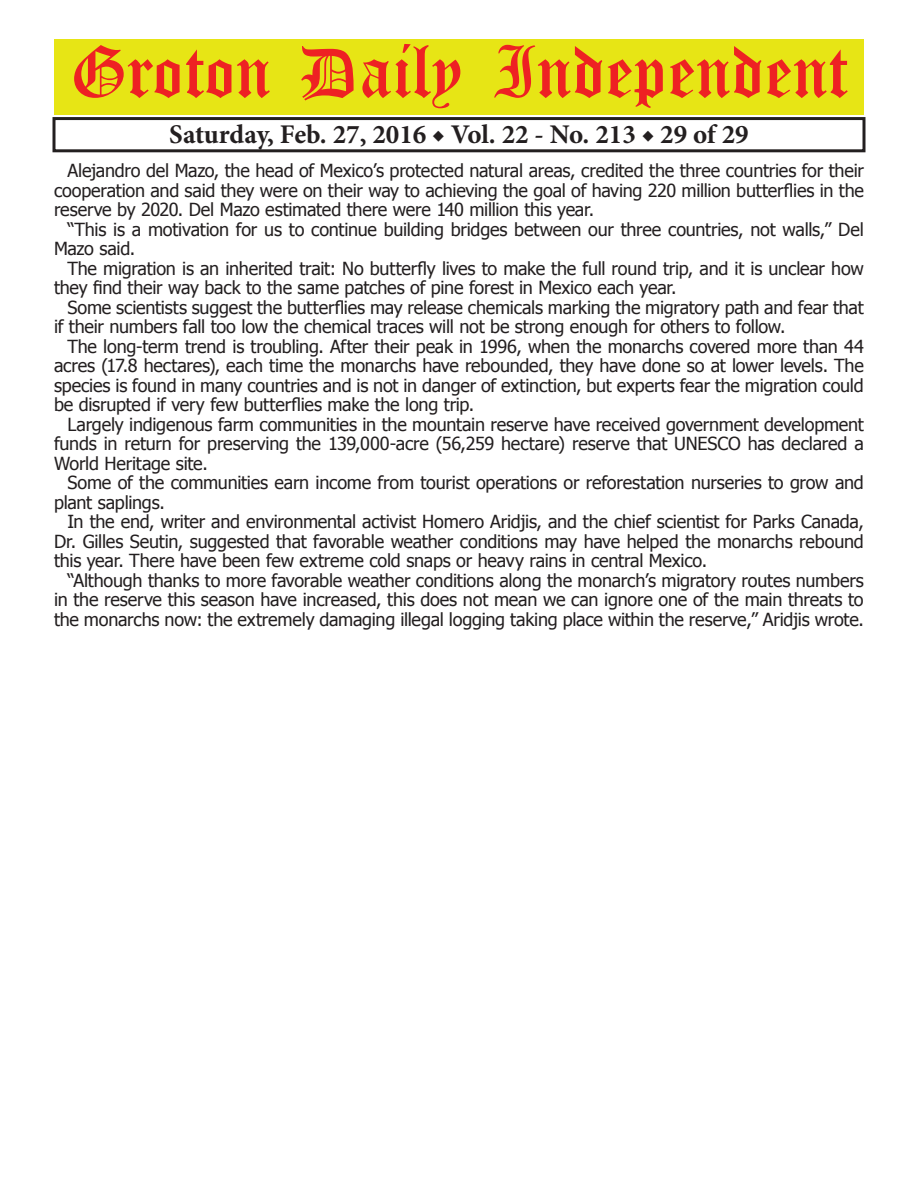
<style>
.page{position:relative;width:918px;height:1188px;background:#fff}
.page>*{position:absolute;margin:0;border:0;box-sizing:border-box;transform-origin:0 0}
.t1{font:54px "Old English Five";color:#ee2123}
.t2{font:700 27px "Minion Pro";color:#231f20}
.t3{font:18px/19.5px "Tahoma";letter-spacing:-.01em;color:#231f20;text-align:justify}
</style>
<div class="page">
<div style="left:52px;top:117px;width:814px;height:35px;border:3px solid #231f20"></div>
<div style="left:54px;top:40px;width:810px;height:75px;background:#e7e515"></div>
<h1 class="t1" style="left:70px;top:47px;width:779px">Groton Daily Independent</h1>
<h2 class="t2" style="left:169px;top:116px;width:581px">Saturday, Feb. 27, 2016 ◆ Vol. 22 - No. 213 ◆ 29 of 29</h2>
<p class="t3" style="left:54px;top:160px;width:811px;text-indent:14px">Alejandro del Mazo, the head of Mexico’s protected natural areas, credited the three countries for their cooperation and said they were on their way to achieving the goal of having 220 million butterflies in the reserve by 2020. Del Mazo estimated there were 140 million this year.</p>
<p class="t3" style="left:54px;top:219px;width:811px;text-indent:14px">“This is a motivation for us to continue building bridges between our three countries, not walls,” Del<br>Mazo said.</p>
<p class="t3" style="left:54px;top:258px;width:811px;text-indent:14px">The migration is an inherited trait: No butterfly lives to make the full round trip, and it is unclear how they find their way back to the same patches of pine forest in Mexico each year.</p>
<p class="t3" style="left:54px;top:297px;width:811px;text-indent:14px">Some scientists suggest the butterflies may release chemicals marking the migratory path and fear that if their numbers fall too low the chemical traces will not be strong enough for others to follow.</p>
<p class="t3" style="left:54px;top:336px;width:811px;text-indent:14px">The long-term trend is troubling. After their peak in 1996, when the monarchs covered more than 44 acres (17.8 hectares), each time the monarchs have rebounded, they have done so at lower levels. The species is found in many countries and is not in danger of extinction, but experts fear the migration could be disrupted if very few butterflies make the long trip.</p>
<p class="t3" style="left:54px;top:414px;width:811px;text-indent:14px">Largely indigenous farm communities in the mountain reserve have received government development funds in return for preserving the 139,000-acre (56,259 hectare) reserve that UNESCO has declared a World Heritage site.</p>
<p class="t3" style="left:54px;top:472px;width:811px;text-indent:14px">Some of the communities earn income from tourist operations or reforestation nurseries to grow and plant saplings.</p>
<p class="t3" style="left:54px;top:511px;width:811px;text-indent:14px">In the end, writer and environmental activist Homero Aridjis, and the chief scientist for Parks Canada, Dr. Gilles Seutin, suggested that favorable weather conditions may have helped the monarchs rebound this year. There have been few extreme cold snaps or heavy rains in central Mexico.</p>
<p class="t3" style="left:54px;top:570px;width:812px;text-indent:14px">“Although thanks to more favorable weather conditions along the monarch’s migratory routes numbers in the reserve this season have increased, this does not mean we can ignore one of the main threats to the monarchs now: the extremely damaging illegal logging taking place within the reserve,” Aridjis wrote.</p>
</div>
